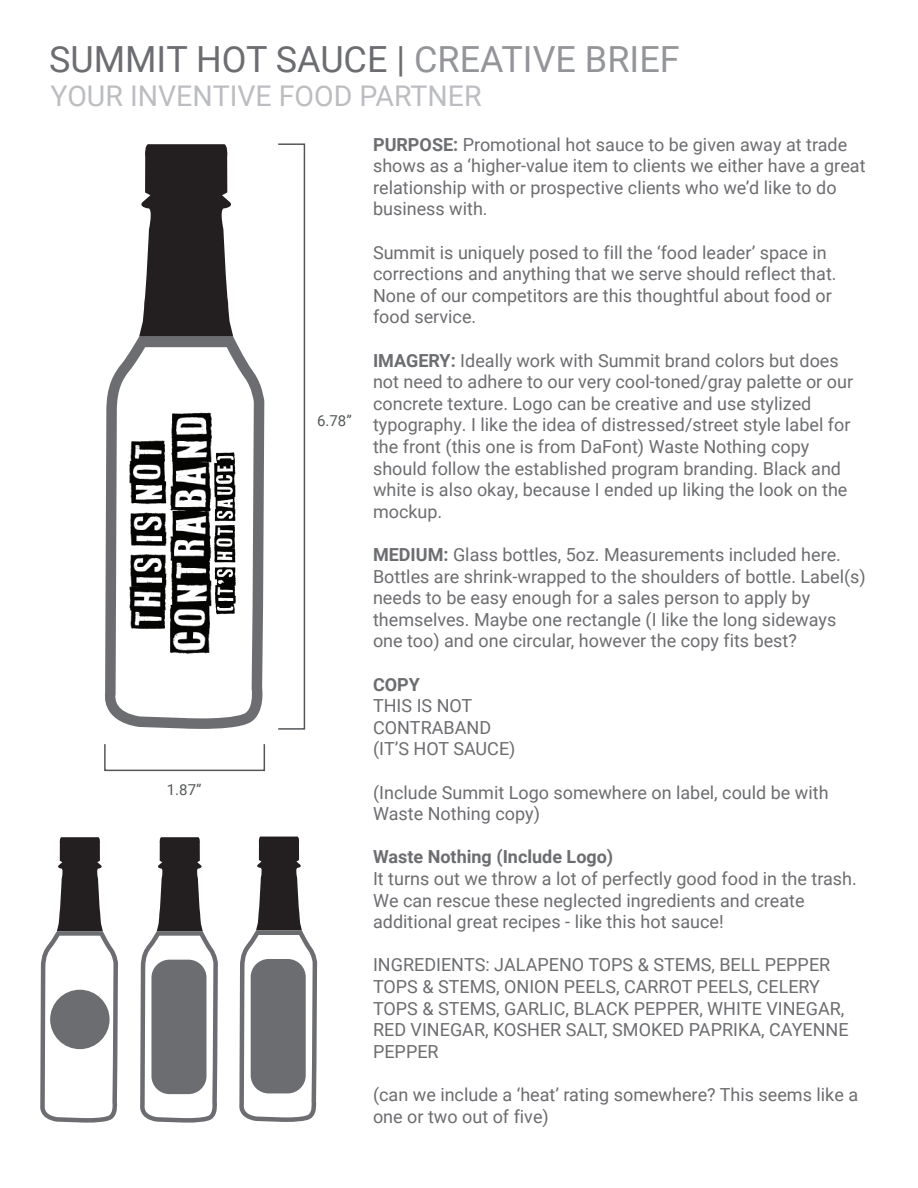
<style>
.page{position:relative;width:918px;height:1188px;background:#fff}
.page>*{position:absolute;margin:0;border:0;box-sizing:border-box;transform-origin:0 0}
.t1{font:36px "Roboto";color:#6c6d70}
.t2{font:28.5px "Roboto";color:#bcbdc0}
.t3{font:18px/21.6px "Roboto";color:#6c6d70}
.t4{font:700 18px "Roboto";color:#6c6d70}
.t5{font:15px "Roboto";color:#545759}
.s1{color:#939598}
.s2{font-weight:700}
</style>
<div class="page">
<svg style="left:139px;top:144px;width:95px;height:193px;background:#444142"></svg>
<svg style="left:105px;top:337px;width:160px;height:392px"></svg>
<div style="left:104px;top:743px;width:161px;height:28px;border:2px solid #545759"></div>
<div style="left:277px;top:143px;width:28px;height:587px;border:2px solid #545759"></div>
<svg style="left:40px;top:837px;width:78px;height:286px"></svg>
<svg style="left:140px;top:837px;width:78px;height:286px"></svg>
<div style="left:50px;top:990px;width:60px;height:59px;background:#6c6d70;border-radius:50%"></div>
<img style="left:161px;top:407px;width:64px;height:252px">
<img style="left:130px;top:440px;width:38px;height:191px">
<img style="left:214px;top:449px;width:25px;height:167px">
<svg style="left:239px;top:837px;width:79px;height:285px"></svg>
<h1 class="t1" style="left:49px;top:34px;width:632px">SUMMIT HOT SAUCE | <span class="s1">CREATIVE BRIEF</span></h1>
<h2 class="t2" style="left:51px;top:76px;width:433px">YOUR INVENTIVE FOOD PARTNER</h2>
<p class="t3" style="left:373px;top:133px;width:494px"><span class="s2">PURPOSE:</span> Promotional hot sauce to be given away at trade shows as a ‘higher-value item to clients we either have a great relationship with or prospective clients who we’d like to do business with.</p>
<p class="t3" style="left:373px;top:241px;width:465px">Summit is uniquely posed to fill the ‘food leader’ space in corrections and anything that we serve should reflect that.<br>None of our competitors are this thoughtful about food or food service.</p>
<p class="t3" style="left:373px;top:349px;width:482px"><span class="s2">IMAGERY:</span> Ideally work with Summit brand colors but does not need to adhere to our very cool-toned/gray palette or our concrete texture. Logo can be creative and use stylized typography. I like the idea of distressed/street style label for the front (this one is from DaFont) Waste Nothing copy should follow the established program branding. Black and white is also okay, because I ended up liking the look on the mockup.</p>
<p class="t3" style="left:373px;top:543px;width:494px"><span class="s2">MEDIUM:</span> Glass bottles, 5oz. Measurements included here.<br>Bottles are shrink-wrapped to the shoulders of bottle. Label(s) needs to be easy enough for a sales person to apply by themselves. Maybe one rectangle (I like the long sideways one too) and one circular, however the copy fits best?</p>
<p class="t4" style="left:373px;top:672px;width:48px">COPY</p>
<p class="t3" style="left:373px;top:694px;width:144px">THIS IS NOT<br>CONTRABAND (IT’S HOT SAUCE)</p>
<p class="t3" style="left:373px;top:781px;width:457px">(Include Summit Logo somewhere on label, could be with<br>Waste Nothing copy)</p>
<p class="t4" style="left:373px;top:844px;width:242px">Waste Nothing (Include Logo)</p>
<p class="t3" style="left:373px;top:867px;width:485px">It turns out we throw a lot of perfectly good food in the trash.<br>We can rescue these neglected ingredients and create additional great recipes - like this hot sauce!</p>
<p class="t3" style="left:373px;top:954px;width:477px">INGREDIENTS: JALAPENO TOPS &amp; STEMS, BELL PEPPER TOPS &amp; STEMS, ONION PEELS, CARROT PEELS, CELERY TOPS &amp; STEMS, GARLIC, BLACK PEPPER, WHITE VINEGAR, RED VINEGAR, KOSHER SALT, SMOKED PAPRIKA, CAYENNE PEPPER</p>
<p class="t3" style="left:373px;top:1083px;width:487px">(can we include a ‘heat’ rating somewhere? This seems like a one or two out of five)</p>
<p class="t5" style="left:317px;top:410px;width:36px">6.78”</p>
<p class="t5" style="left:167px;top:779px;width:36px">1.87”</p>
</div>
